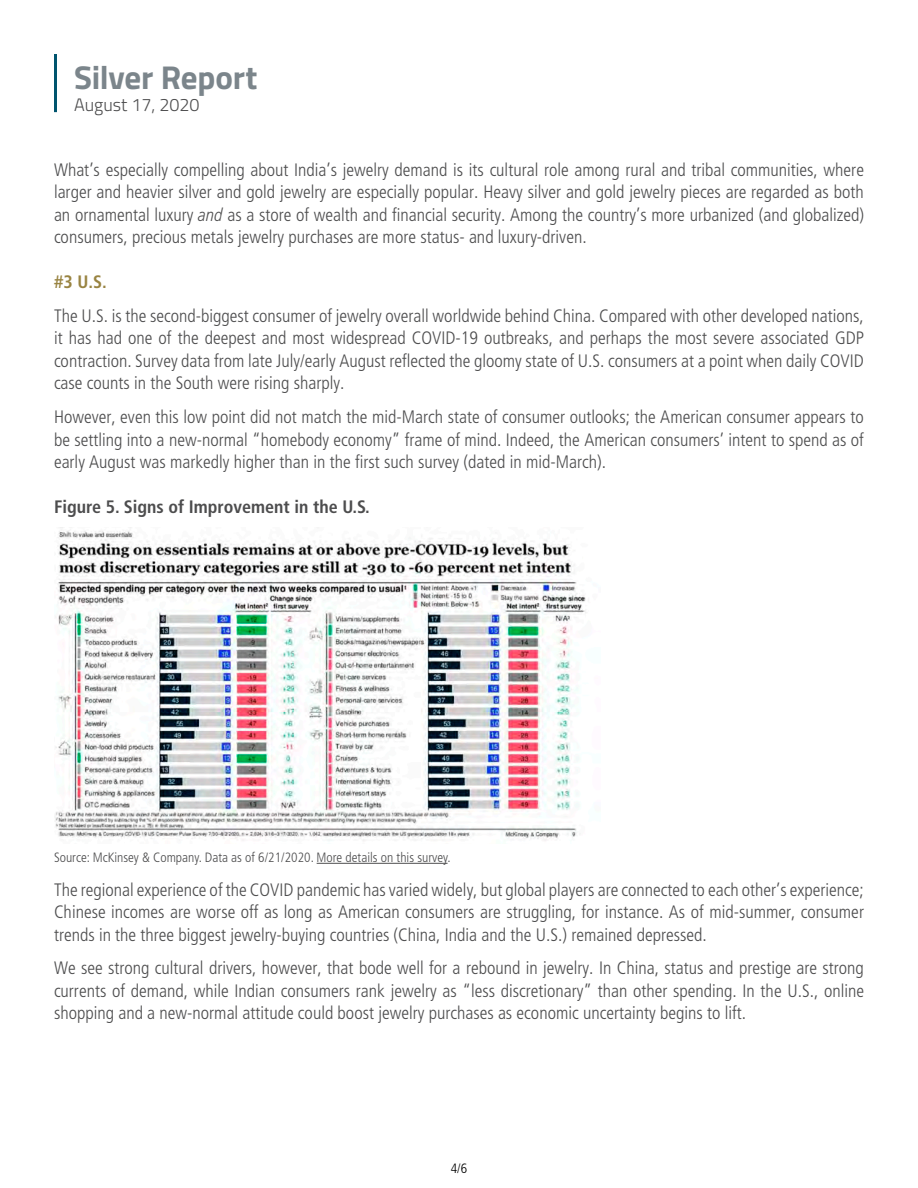
<style>
.page{position:relative;width:918px;height:1188px;background:#fff}
.page>*{position:absolute;margin:0;border:0;box-sizing:border-box;transform-origin:0 0}
.t1{font:700 33px "Titillium Web";letter-spacing:-.005em;color:#7b858b}
.t2{font:300 condensed 18px/22.5px "Frutiger LT Std";color:#4d4d4e;text-align:justify}
.t3{font:700 condensed 18px "Frutiger LT Std";color:#4d4d4e}
.t4{font:300 18px "Titillium Web";color:#4d4d4e}
.t5{font:700 condensed 18px "Frutiger LT Std";color:#998442}
.t6{font:300 condensed 13.5px "Frutiger LT Std";color:#4d4d4e}
.t7{font:300 condensed 13.5px "Frutiger LT Std";color:#000}
.s1{font-style:italic}
</style>
<div class="page">
<hr style="left:54px;top:54px;width:3px;height:58px;background:#00546e">
<hr style="left:317px;top:863px;width:131px;height:1px;background:#4d4d4e">
<img style="left:54px;top:531px;width:532px;height:310px">
<h1 class="t1" style="left:74px;top:52px;width:185px">Silver Report</h1>
<p class="t4" style="left:74px;top:92px;width:127px">August 17, 2020</p>
<p class="t2" style="left:54px;top:158px;width:812px">What’s especially compelling about India’s jewelry demand is its cultural role among rural and tribal communities, where larger and heavier silver and gold jewelry are especially popular. Heavy silver and gold jewelry pieces are regarded as both an ornamental luxury <span class="s1">and</span> as a store of wealth and financial security. Among the country’s more urbanized (and globalized) consumers, precious metals jewelry purchases are more status- and luxury-driven.</p>
<p class="t5" style="left:54px;top:271px;width:54px">#3 U.S.</p>
<p class="t2" style="left:54px;top:305px;width:812px">The U.S. is the second-biggest consumer of jewelry overall worldwide behind China. Compared with other developed nations, it has had one of the deepest and most widespread COVID-19 outbreaks, and perhaps the most severe associated GDP contraction. Survey data from late July/early August reflected the gloomy state of U.S. consumers at a point when daily COVID case counts in the South were rising sharply.</p>
<p class="t2" style="left:54px;top:406px;width:811px">However, even this low point did not match the mid-March state of consumer outlooks; the American consumer appears to be settling into a new-normal “homebody economy” frame of mind. Indeed, the American consumers’ intent to spend as of early August was markedly higher than in the first such survey (dated in mid-March).</p>
<p class="t3" style="left:54px;top:496px;width:317px">Figure 5. Signs of Improvement in the U.S.</p>
<p class="t6" style="left:54px;top:850px;width:398px">Source: McKinsey &amp; Company. Data as of 6/21/2020. More details on this survey.</p>
<p class="t2" style="left:54px;top:878px;width:812px">The regional experience of the COVID pandemic has varied widely, but global players are connected to each other’s experience; Chinese incomes are worse off as long as American consumers are struggling, for instance. As of mid-summer, consumer trends in the three biggest jewelry-buying countries (China, India and the U.S.) remained depressed.</p>
<p class="t2" style="left:54px;top:957px;width:812px">We see strong cultural drivers, however, that bode well for a rebound in jewelry. In China, status and prestige are strong currents of demand, while Indian consumers rank jewelry as “less discretionary” than other spending. In the U.S., online shopping and a new-normal attitude could boost jewelry purchases as economic uncertainty begins to lift.</p>
<p class="t7" style="left:451px;top:1160px;width:18px">4/6</p>
</div>
